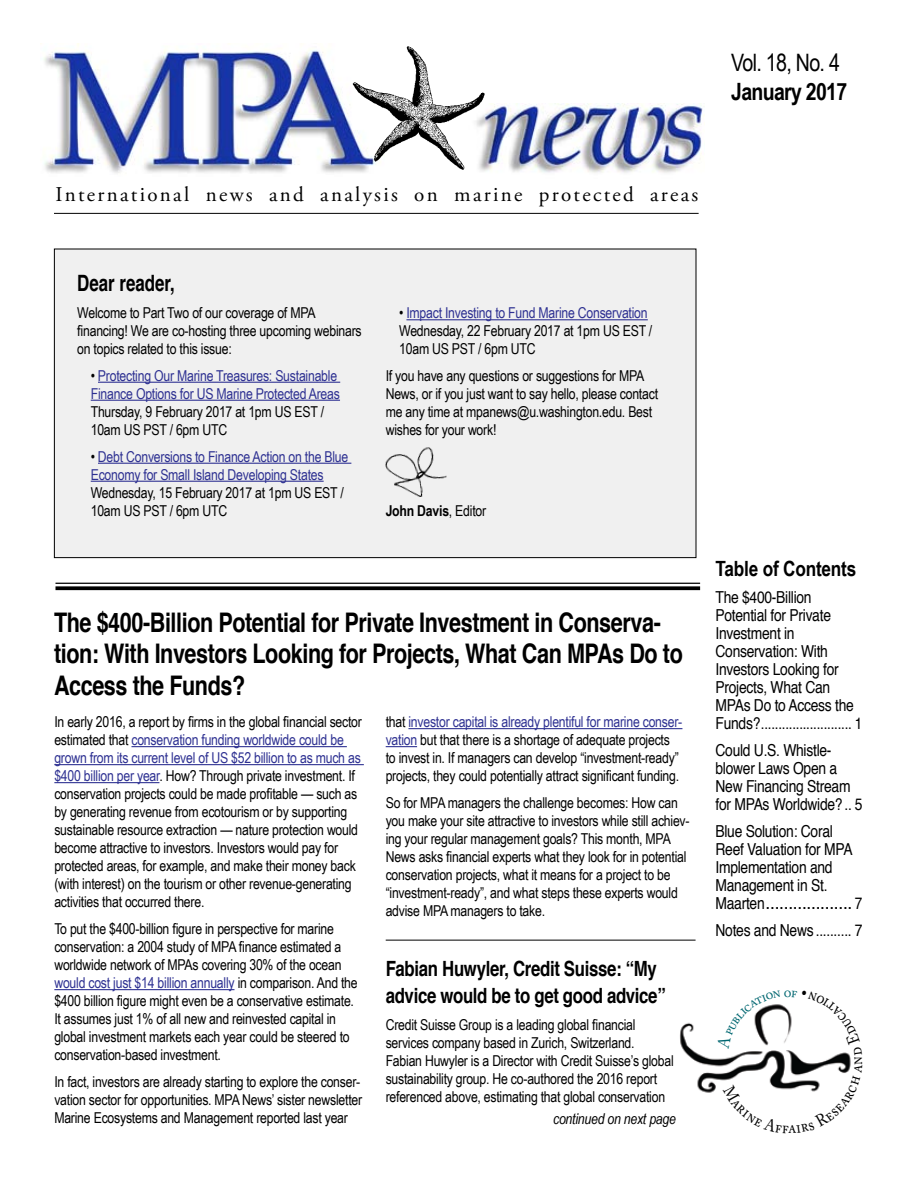
<style>
.page{position:relative;width:918px;height:1188px;background:#fff}
.page>*{position:absolute;margin:0;border:0;box-sizing:border-box;transform-origin:0 0}
.t1{font:700 27px/31.5px "Helvetica";letter-spacing:-.02em;color:#000;scale:.8 1}
.t2{font:24px "Arial Narrow";letter-spacing:-.03em;color:#000}
.t3{font:700 23.85px "Arial Narrow";letter-spacing:-.03em;color:#000}
.t4{font:700 22.5px "Helvetica";color:#000;scale:.75 1}
.t5{font:700 21px/27px "Helvetica";letter-spacing:-.02em;color:#000;scale:.8 1}
.t6{font:21px "Adobe Garamond Pro";letter-spacing:.11em;color:#000}
.t7{font:21px "Helvetica";color:#000;scale:.84 1}
.t8{font:700 21px "Arial Narrow";letter-spacing:-.01em;color:#000}
.t9{font:16.5px/18px "Helvetica";letter-spacing:-.02em;color:#000;scale:.84 1}
.t10{font:15px/18px "Arial Narrow";letter-spacing:-.015em;color:#000}
.t11{font:15px/18px "Arial Narrow";letter-spacing:-.015em;color:#2e3192}
.t12{font:italic 15px "Arial Narrow";letter-spacing:-.015em;color:#000}
.t13{font:700 15px "Arial Narrow";letter-spacing:-.015em;color:#000}
.s1{color:#000}
.s2{color:#2e3192}
.s3{font-weight:400}
.s4{font-size:16.5px}
</style>
<div class="page">
<hr style="left:408px;top:728px;width:274px;height:1px;background:#2e3192">
<hr style="left:386px;top:746px;width:31px;height:1px;background:#2e3192">
<div style="left:54px;top:249px;width:642px;height:309px;background:#f0f0f0"></div>
<hr style="left:406px;top:319px;width:242px;height:1px;background:#2e3192">
<img style="left:486px;top:104px;width:218px;height:69px">
<hr style="left:54px;top:213px;width:645px;height:1px;background:#000">
<img style="left:680px;top:1022px;width:37px;height:71px">
<img style="left:44px;top:44px;width:309px;height:129px">
<img style="left:353px;top:46px;width:133px;height:127px">
<img style="left:385px;top:447px;width:62px;height:50px">
<hr style="left:386px;top:940px;width:310px;height:1px;background:#000">
<hr style="left:98px;top:382px;width:242px;height:1px;background:#2e3192">
<hr style="left:91px;top:400px;width:249px;height:1px;background:#2e3192">
<hr style="left:98px;top:463px;width:253px;height:1px;background:#2e3192">
<hr style="left:91px;top:481px;width:233px;height:1px;background:#2e3192">
<hr style="left:56px;top:583px;width:644px;height:1px;background:#000">
<svg style="left:55px;top:586px;width:645px;height:4px;background:#181818"></svg>
<hr style="left:131px;top:746px;width:216px;height:1px;background:#2e3192">
<hr style="left:54px;top:764px;width:310px;height:1px;background:#2e3192">
<hr style="left:54px;top:782px;width:105px;height:1px;background:#2e3192">
<hr style="left:54px;top:989px;width:180px;height:1px;background:#2e3192">
<svg style="left:717px;top:1004px;width:134px;height:88px"></svg>
<h2 class="t2" style="left:731px;top:45px;width:110px">Vol. 18, No. 4</h2>
<h3 class="t3" style="left:731px;top:74px;width:118px">January 2017</h3>
<h3 class="t6" style="left:56px;top:182px;width:644px">International news and analysis on marine protected areas</h3>
<h3 class="t4" style="left:77px;top:265px;width:132px">Dear reader,</h3>
<p class="t10" style="left:77px;top:303px;width:286px">Welcome to Part Two of our coverage of MPA financing! We are co-hosting three upcoming webinars on topics related to this issue:</p>
<p class="t11" style="left:91px;top:366px;width:251px"><span class="s1">•</span> Protecting Our Marine Treasures: Sustainable<br>Finance Options for US Marine Protected Areas</p>
<p class="t10" style="left:91px;top:402px;width:235px">Thursday, 9 February 2017 at 1pm US EST /<br>10am US PST / 6pm UTC</p>
<p class="t11" style="left:91px;top:447px;width:259px"><span class="s1">•</span> Debt Conversions to Finance Action on the Blue<br>Economy for Small Island Developing States</p>
<p class="t10" style="left:91px;top:483px;width:255px">Wednesday, 15 February 2017 at 1pm US EST /<br>10am US PST / 6pm UTC</p>
<p class="t10" style="left:399px;top:303px;width:255px">• <span class="s2">Impact Investing to Fund Marine Conservation<br></span>Wednesday, 22 February 2017 at 1pm US EST /<br>10am US PST / 6pm UTC</p>
<p class="t10" style="left:386px;top:366px;width:274px">If you have any questions or suggestions for MPA News, or if you just want to say hello, please contact me any time at mpanews@u.washington.edu. Best wishes for your work!</p>
<p class="t13" style="left:386px;top:500px;width:102px">John Davis<span class="s3">, Editor</span></p>
<h1 class="t1" style="left:54px;top:607px;width:788px">The $400-Billion Potential for Private Investment in Conserva&shy;tion: With Investors Looking for Projects, What Can MPAs Do to<br>Access the Funds?</h1>
<p class="t10" style="left:54px;top:712px;width:309px">In early 2016, a report by firms in the global financial sector estimated that <span class="s2">conservation funding worldwide could be grown from its current level of US $52 billion to as much as $400 billion per year</span>. How? Through private investment. If conservation projects could be made profitable — such as by generating revenue from ecotourism or by supporting sustainable resource extraction — nature protection would become attractive to investors. Investors would pay for protected areas, for example, and make their money back (with interest) on the tourism or other revenue-generating activities that occurred there.</p>
<p class="t10" style="left:54px;top:919px;width:305px">To put the $400-billion figure in perspective for marine conservation: a 2004 study of MPA finance estimated a worldwide network of MPAs covering 30% of the ocean <span class="s2">would cost just $14 billion annually</span> in comparison. And the $400 billion figure might even be a conservative estimate.<br>It assumes just 1% of all new and reinvested capital in global investment markets each year could be steered to conservation-based investment.</p>
<p class="t10" style="left:54px;top:1072px;width:309px">In fact, investors are already starting to explore the conser&shy;vation sector for opportunities. MPA News’ sister newsletter<br>Marine Ecosystems and Management reported last year</p>
<p class="t10" style="left:386px;top:712px;width:298px">that <span class="s2">investor capital is already plentiful for marine conser&shy;vation</span> but that there is a shortage of adequate projects to invest in. If managers can develop “investment-ready” projects, they could potentially attract significant funding.</p>
<p class="t10" style="left:386px;top:793px;width:305px">So for MPA managers the challenge becomes: How can you make your site attractive to investors while still achiev&shy;ing your regular management goals? This month, MPA News asks financial experts what they look for in potential conservation projects, what it means for a project to be “investment-ready”, and what steps these experts would advise MPA managers to take.</p>
<h3 class="t5" style="left:386px;top:955px;width:352px">Fabian Huwyler, Credit Suisse: “My advice would be to get good advice”</h3>
<p class="t10" style="left:386px;top:1015px;width:290px">Credit Suisse Group is a leading global financial services company based in Zurich, Switzerland.<br>Fabian Huwyler is a Director with Credit Suisse’s global sustainability group. He co-authored the 2016 report referenced above, estimating that global conservation</p>
<p class="t12" style="left:553px;top:1108px;width:124px">continued on next page</p>
<h3 class="t8" style="left:716px;top:552px;width:142px">Table of Contents</h3>
<p class="t9" style="left:716px;top:588px;width:177px">The $400-Billion<br>Potential for Private<br>Investment in<br>Conservation: With<br>Investors Looking for<br>Projects, What Can<br>MPAs Do to Access the<br>Funds?.......................... 1</p>
<p class="t9" style="left:716px;top:741px;width:176px">Could U.S. Whistle&shy;blower Laws Open a<br>New Financing Stream for MPAs Worldwide?.. 5</p>
<p class="t9" style="left:716px;top:822px;width:165px">Blue Solution: Coral<br>Reef Valuation for MPA<br>Implementation and<br>Management in St.</p>
<h3 class="t7" style="left:716px;top:885px;width:176px"><span class="s4">Maarten</span>................... <span class="s4">7</span></h3>
<p class="t9" style="left:716px;top:921px;width:176px">Notes and News .......... 7</p>
</div>
